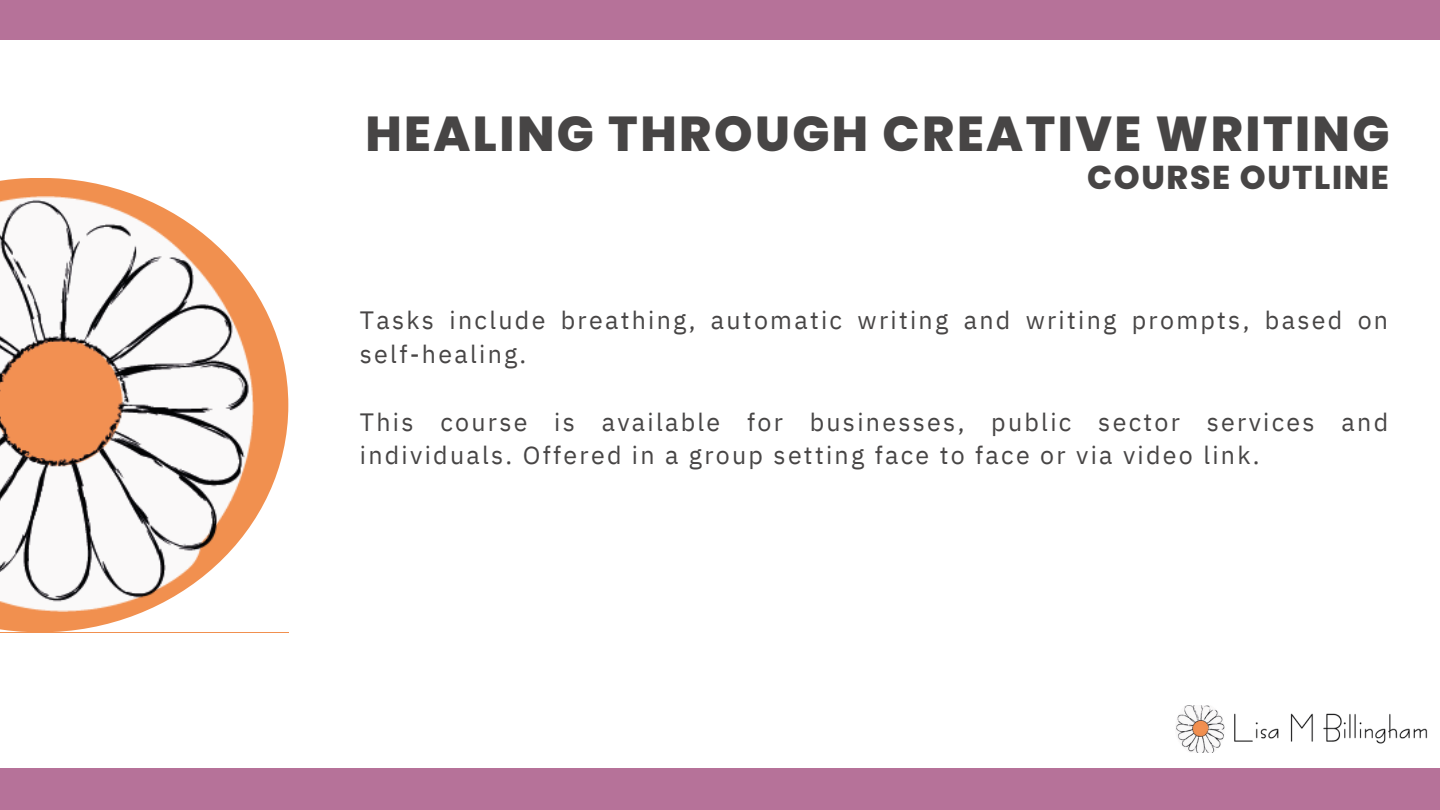
<style>
.page{position:relative;width:1440px;height:810px;background:#fff}
.page>*{position:absolute;margin:0;border:0;box-sizing:border-box;transform-origin:0 0}
.t1{font:800 49px "Poppins";letter-spacing:.05em;color:#474545}
.t2{font:800 33px "Poppins";letter-spacing:.05em;color:#474545}
.t3{font:25px/33.8px "IBM Plex Sans";letter-spacing:.09em;color:#474545}
</style>
<div class="page">
<svg style="left:0;top:178px;width:288px;height:454px"></svg>
<div style="left:0;top:0;width:1440px;height:40px;background:#b67299"></div>
<div style="left:0;top:768px;width:1440px;height:42px;background:#b67299"></div>
<img style="left:0;top:196px;width:253px;height:416px">
<img style="left:1176px;top:706px;width:252px;height:46px">
<p class="t1" style="left:365px;top:100px;width:1026px">HEALING THROUGH CREATIVE WRITING</p>
<p class="t2" style="left:1087px;top:154px;width:303px">COURSE OUTLINE</p>
<p class="t3" style="left:360px;top:303px;width:1030px">Tasks include breathing, automatic writing and writing prompts, based on self-healing.</p>
<p class="t3" style="left:360px;top:404px;width:1030px">This course is available for businesses, public sector services and individuals. Offered in a group setting face to face or via video link.</p>
</div>
